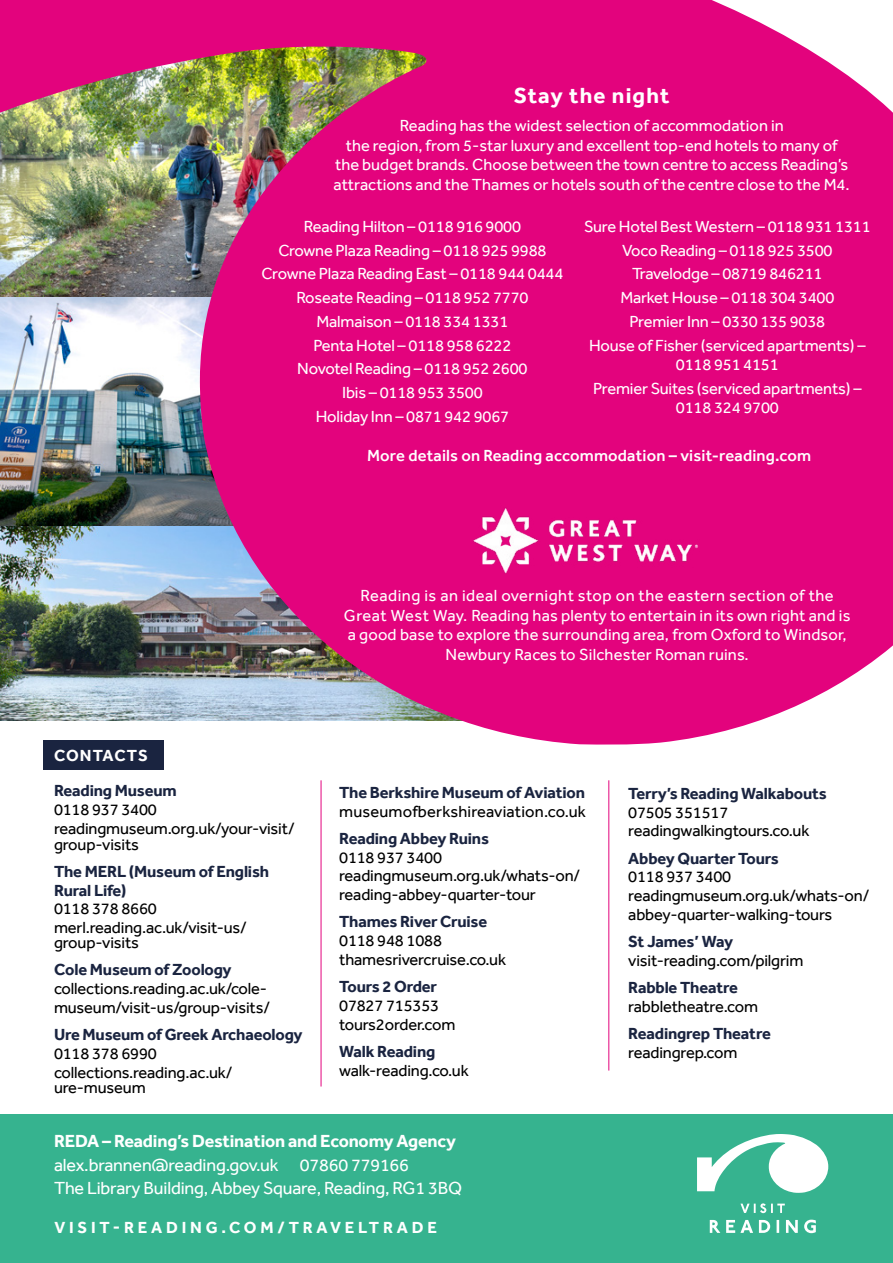
<style>
.page{position:relative;width:893px;height:1263px;background:#fff}
.page>*{position:absolute;margin:0;border:0;box-sizing:border-box;transform-origin:0 0}
.t1{font:700 22.5px "Effra";letter-spacing:.05em;color:#fff}
.t2{font:18px/23.5px "Effra";letter-spacing:-.01em;color:#fff}
.t3{font:700 18px "Effra";letter-spacing:-.01em;color:#fff}
.t4{font:16.5px/23.7px "Effra";letter-spacing:-.01em;color:#fff;text-align:center}
.t5{font:16.5px/18.8px "Effra";letter-spacing:-.01em;color:#000}
.t6{font:700 16.5px/18.8px "Effra";letter-spacing:-.01em;color:#1a2440}
.t7{font:16.5px/19.5px "Effra";letter-spacing:.01em;color:#fff;text-align:center}
.t8{font:500 16.5px "Effra";letter-spacing:.01em;color:#fff}
.t9{font:16.5px "Effra";letter-spacing:.01em;color:#000}
.t10{font:700 16.5px "Effra";letter-spacing:.23em;color:#fff}
.t11{font:700 16.5px "Effra";letter-spacing:.05em;color:#fff}
</style>
<div class="page">
<img style="left:0;top:0;width:893px;height:745px">
<div style="left:0;top:1114px;width:893px;height:149px;background:#36b38f"></div>
<div style="left:44px;top:740px;width:120px;height:30px;background:#1a2440"></div>
<hr style="left:321px;top:780px;width:1px;height:306px;background:#e3037d">
<hr style="left:608px;top:780px;width:1px;height:290px;background:#e3037d">
<img style="left:456px;top:497px;width:258px;height:108px">
<svg style="left:740px;top:1203px;width:45px;height:10px"></svg>
<svg style="left:710px;top:1220px;width:10px;height:13px"></svg>
<svg style="left:726px;top:1220px;width:27px;height:13px"></svg>
<svg style="left:759px;top:1220px;width:11px;height:13px"></svg>
<svg style="left:777px;top:1220px;width:2px;height:13px"></svg>
<svg style="left:786px;top:1220px;width:12px;height:13px"></svg>
<svg style="left:804px;top:1220px;width:12px;height:13px"></svg>
<svg style="left:697px;top:1134px;width:131px;height:59px"></svg>
<h1 class="t1" style="left:514px;top:82px;width:157px">Stay the night</h1>
<p class="t4" style="left:334px;top:116px;width:518px;line-height:19.5px">Reading has the widest selection of accommodation in<br>the region, from 5-star luxury and excellent top-end hotels to many of the budget brands. Choose between the town centre to access Reading’s attractions and the Thames or hotels south of the centre close to the M4.</p>
<p class="t4" style="left:584px;top:214px;width:288px">Sure Hotel Best Western – 0118 931 1311<br>Voco Reading – 0118 925 3500<br>Travelodge – 08719 846211<br>Market House – 0118 304 3400<br>Premier Inn – 0330 135 9038<br>House of Fisher (serviced apartments) –</p>
<p class="t4" style="left:593px;top:353px;width:270px">0118 951 4151<br>Premier Suites (serviced apartments) –</p>
<p class="t4" style="left:676px;top:396px;width:104px">0118 324 9700</p>
<p class="t4" style="left:262px;top:214px;width:303px">Reading Hilton – 0118 916 9000<br>Crowne Plaza Reading – 0118 925 9988<br>Crowne Plaza Reading East – 0118 944 0444<br>Roseate Reading – 0118 952 7770<br>Malmaison – 0118 334 1331<br>Penta Hotel – 0118 958 6222<br>Novotel Reading – 0118 952 2600<br>Ibis – 0118 953 3500<br>Holiday Inn – 0871 942 9067</p>
<p class="t8" style="left:367px;top:445px;width:446px">More details on Reading accommodation – visit-reading.com</p>
<p class="t11" style="left:54px;top:745px;width:95px">CONTACTS</p>
<p class="t6" style="left:54px;top:781px;width:124px">Reading Museum</p>
<p class="t5" style="left:54px;top:800px;width:242px">0118 937 3400 readingmuseum.org.uk/your-visit/</p>
<p class="t5" style="left:54px;top:834px;width:86px">group-visits</p>
<p class="t6" style="left:54px;top:862px;width:217px">The MERL (Museum of English<br>Rural Life)</p>
<p class="t5" style="left:54px;top:899px;width:194px">0118 378 8660 merl.reading.ac.uk/visit-us/</p>
<p class="t5" style="left:54px;top:933px;width:86px">group-visits</p>
<p class="t6" style="left:54px;top:960px;width:179px">Cole Museum of Zoology</p>
<p class="t5" style="left:54px;top:979px;width:218px">collections.reading.ac.uk/cole&shy;museum/visit-us/group-visits/</p>
<p class="t6" style="left:54px;top:1025px;width:250px">Ure Museum of Greek Archaeology</p>
<p class="t5" style="left:54px;top:1044px;width:180px">0118 378 6990 collections.reading.ac.uk/</p>
<p class="t5" style="left:54px;top:1077px;width:93px">ure-museum</p>
<p class="t7" style="left:344px;top:586px;width:508px">Reading is an ideal overnight stop on the eastern section of the Great West Way. Reading has plenty to entertain in its own right and is a good base to explore the surrounding area, from Oxford to Windsor, Newbury Races to Silchester Roman ruins.</p>
<p class="t6" style="left:339px;top:783px;width:247px">The Berkshire Museum of Aviation</p>
<p class="t9" style="left:339px;top:801px;width:248px">museumofberkshireaviation.co.uk</p>
<p class="t6" style="left:339px;top:829px;width:151px">Reading Abbey Ruins</p>
<p class="t5" style="left:339px;top:847px;width:243px">0118 937 3400 readingmuseum.org.uk/whats-on/ reading-abbey-quarter-tour</p>
<p class="t6" style="left:339px;top:912px;width:150px">Thames River Cruise</p>
<p class="t5" style="left:339px;top:931px;width:168px">0118 948 1088 thamesrivercruise.co.uk</p>
<p class="t6" style="left:339px;top:977px;width:99px">Tours 2 Order</p>
<p class="t5" style="left:339px;top:996px;width:118px">07827 715353 tours2order.com</p>
<p class="t6" style="left:339px;top:1042px;width:98px">Walk Reading</p>
<p class="t5" style="left:339px;top:1060px;width:131px">walk-reading.co.uk</p>
<p class="t6" style="left:628px;top:784px;width:200px">Terry’s Reading Walkabouts</p>
<p class="t5" style="left:628px;top:802px;width:183px">07505 351517 readingwalkingtours.co.uk</p>
<p class="t6" style="left:628px;top:848px;width:152px">Abbey Quarter Tours</p>
<p class="t5" style="left:628px;top:867px;width:243px">0118 937 3400 readingmuseum.org.uk/whats-on/ abbey-quarter-walking-tours</p>
<p class="t6" style="left:628px;top:932px;width:106px">St James’ Way</p>
<p class="t5" style="left:628px;top:951px;width:177px">visit-reading.com/pilgrim</p>
<p class="t6" style="left:628px;top:978px;width:111px">Rabble Theatre</p>
<p class="t5" style="left:628px;top:997px;width:131px">rabbletheatre.com</p>
<p class="t6" style="left:628px;top:1024px;width:144px">Readingrep Theatre</p>
<p class="t5" style="left:628px;top:1043px;width:111px">readingrep.com</p>
<p class="t3" style="left:54px;top:1131px;width:404px">REDA – Reading’s Destination and Economy Agency</p>
<p class="t2" style="left:54px;top:1153px;width:410px">alex.brannen@reading.gov.uk 07860 779166<br>The Library Building, Abbey Square, Reading, RG1 3BQ</p>
<p class="t10" style="left:54px;top:1218px;width:384px">VISIT-READING.COM/TRAVELTRADE</p>
</div>
